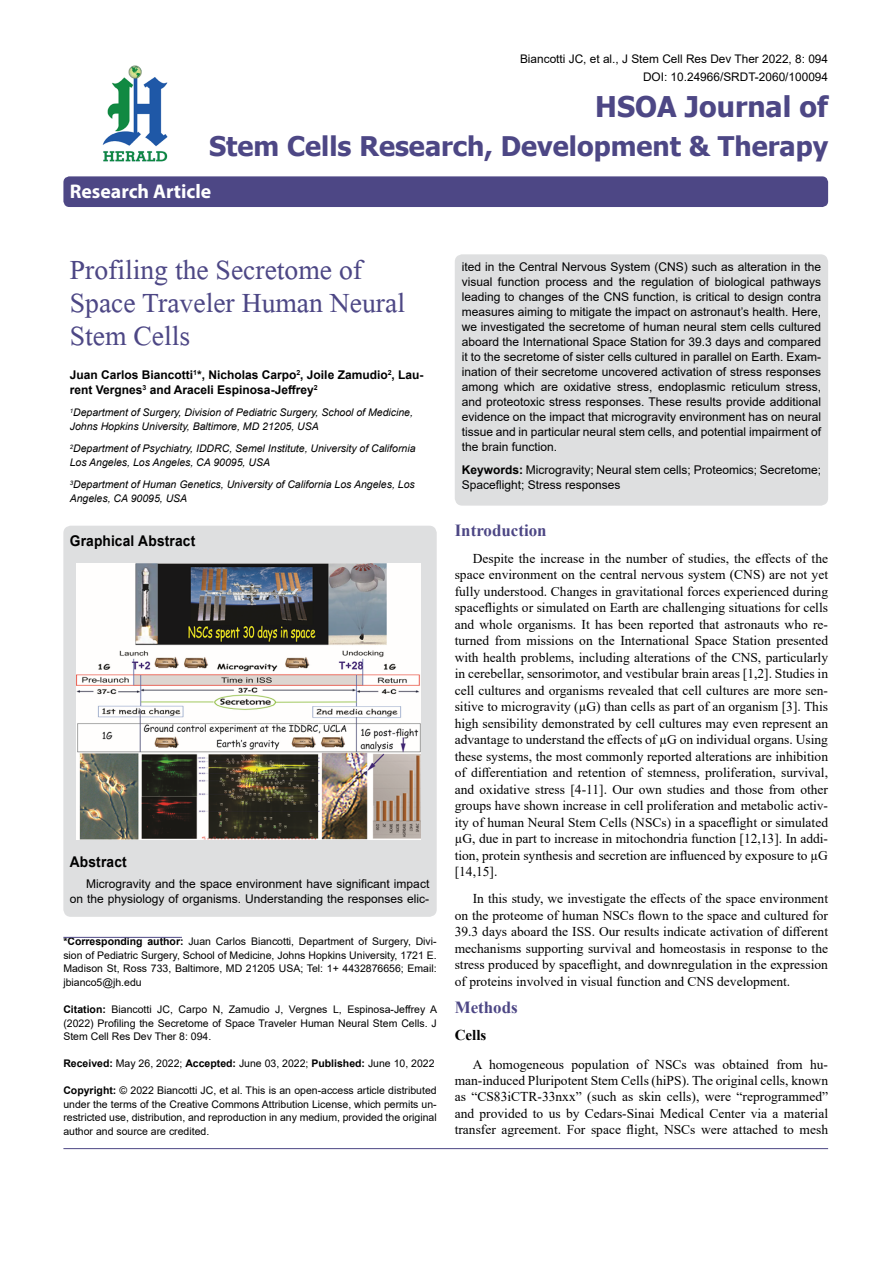
<style>
.page{position:relative;width:893px;height:1263px;background:#fff}
.page>*{position:absolute;margin:0;border:0;box-sizing:border-box;transform-origin:0 0}
.t1{font:41.25px/33px "Microsoft Himalaya";color:#4d4785}
.t2{font:700 28.5px "Tahoma";color:#4d4785}
.t3{font:700 27px "Tahoma";color:#4d4785}
.t4{font:700 19.8px "Myriad Hebrew";color:#fff}
.t5{font:700 16.95px "Times New Roman";color:#4d4785}
.t6{font:700 15px "Times New Roman";color:#000}
.t7{font:700 14.85px "Arial";letter-spacing:.01em;color:#000;scale:.93 1}
.t8{font:13.5px/16.5px "Times New Roman";color:#000;text-align:justify}
.t9{font:12px/15px "Arial";color:#000;text-align:right}
.t10{font:700 12px/15px "Arial";color:#000}
.t11{font:11.85px/18px "Arial";color:#000;text-align:right}
.t12{font:10.5px/13.5px "Arial";color:#000;text-align:justify}
.t13{font:italic 10.5px/13.5px "Arial";color:#000}
.s1{font-weight:700}
</style>
<div class="page">
<div style="left:63px;top:176px;width:765px;height:31px;background:#4d4785;border-radius:6px"></div>
<hr style="left:63px;top:937px;width:119px;height:1px;background:#4d4785">
<img style="left:102px;top:65px;width:66px;height:97px">
<hr style="left:63px;top:1148px;width:765px;height:1px;background:#4d4785">
<div style="left:63px;top:526px;width:374px;height:391px;background:#dedfe0;border-radius:7px"></div>
<img style="left:77px;top:563px;width:343px;height:276px">
<div style="left:455px;top:254px;width:373px;height:252px;background:#dedfe0;border-radius:8px"></div>
<p class="t11" style="left:520px;top:49px;width:310px">Biancotti JC, et al., J Stem Cell Res Dev Ther 2022, 8: 094<br>DOI: 10.24966/SRDT-2060/100094</p>
<h2 class="t2" style="left:595px;top:87px;width:234px">HSOA Journal of</h2>
<h3 class="t3" style="left:209px;top:128px;width:620px">Stem Cells Research, Development &amp; Therapy</h3>
<h3 class="t4" style="left:70px;top:180px;width:143px">Research Article</h3>
<h1 class="t1" style="left:70px;top:248px;width:337px">Profiling the Secretome of<br>Space Traveler Human Neural<br>Stem Cells</h1>
<p class="t10" style="left:70px;top:367px;width:355px">Juan Carlos Biancotti<sup>1</sup>*, Nicholas Carpo<sup>2</sup>, Joile Zamudio<sup>2</sup>, Lau&shy;rent Vergnes<sup>3</sup> and Araceli Espinosa-Jeffrey<sup>2</sup></p>
<p class="t13" style="left:70px;top:406px;width:345px"><sup>1</sup>Department of Surgery, Division of Pediatric Surgery, School of Medicine,<br>Johns Hopkins University, Baltimore, MD 21205, USA</p>
<p class="t13" style="left:70px;top:442px;width:347px"><sup>2</sup>Department of Psychiatry, IDDRC, Semel Institute, University of California<br>Los Angeles, Los Angeles, CA 90095, USA</p>
<p class="t13" style="left:70px;top:478px;width:347px"><sup>3</sup>Department of Human Genetics, University of California Los Angeles, Los<br>Angeles, CA 90095, USA</p>
<p class="t7" style="left:70px;top:531px;width:136px">Graphical Abstract</p>
<p class="t7" style="left:70px;top:852px;width:63px">Abstract</p>
<p class="t9" style="left:70px;top:876px;width:361px">Microgravity and the space environment have significant impact<br>on the physiology of organisms. Understanding the responses elic-</p>
<p class="t12" style="left:63px;top:935px;width:375px"><span class="s1">*Corresponding author:</span> Juan Carlos Biancotti, Department of Surgery, Divi&shy;sion of Pediatric Surgery, School of Medicine, Johns Hopkins University, 1721 E.<br>Madison St, Ross 733, Baltimore, MD 21205 USA; Tel: 1+ 4432876656; Email: jbianco5@jh.edu</p>
<p class="t12" style="left:63px;top:1002px;width:375px"><span class="s1">Citation:</span> Biancotti JC, Carpo N, Zamudio J, Vergnes L, Espinosa-Jeffrey A (2022) Profiling the Secretome of Space Traveler Human Neural Stem Cells. J Stem Cell Res Dev Ther 8: 094.</p>
<p class="t12" style="left:63px;top:1056px;width:373px"><span class="s1">Received:</span> May 26, 2022; <span class="s1">Accepted:</span> June 03, 2022; <span class="s1">Published:</span> June 10, 2022</p>
<p class="t12" style="left:63px;top:1083px;width:375px"><span class="s1">Copyright:</span> © 2022 Biancotti JC, et al. This is an open-access article distributed under the terms of the Creative Commons Attribution License, which permits un&shy;restricted use, distribution, and reproduction in any medium, provided the original author and source are credited.</p>
<p class="t9" style="left:462px;top:259px;width:361px;text-align:justify">ited in the Central Nervous System (CNS) such as alteration in the visual function process and the regulation of biological pathways leading to changes of the CNS function, is critical to design contra measures aiming to mitigate the impact on astronaut’s health. Here, we investigated the secretome of human neural stem cells cultured aboard the International Space Station for 39.3 days and compared it to the secretome of sister cells cultured in parallel on Earth. Exam&shy;ination of their secretome uncovered activation of stress responses among which are oxidative stress, endoplasmic reticulum stress, and proteotoxic stress responses. These results provide additional evidence on the impact that microgravity environment has on neural tissue and in particular neural stem cells, and potential impairment of the brain function.</p>
<p class="t9" style="left:462px;top:462px;width:361px;text-align:left"><span class="s1">Keywords:</span> Microgravity; Neural stem cells; Proteomics; Secretome;<br>Spaceflight; Stress responses</p>
<p class="t5" style="left:455px;top:518px;width:93px">Introduction</p>
<p class="t8" style="left:455px;top:550px;width:375px;text-indent:18px">Despite the increase in the number of studies, the effects of the space environment on the central nervous system (CNS) are not yet fully understood. Changes in gravitational forces experienced during spaceflights or simulated on Earth are challenging situations for cells and whole organisms. It has been reported that astronauts who re&shy;turned from missions on the International Space Station presented with health problems, including alterations of the CNS, particularly in cerebellar, sensorimotor, and vestibular brain areas [1,2]. Studies in cell cultures and organisms revealed that cell cultures are more sen&shy;sitive to microgravity (µG) than cells as part of an organism [3]. This high sensibility demonstrated by cell cultures may even represent an advantage to understand the effects of µG on individual organs. Using these systems, the most commonly reported alterations are inhibition of differentiation and retention of stemness, proliferation, survival, and oxidative stress [4-11]. Our own studies and those from other groups have shown increase in cell proliferation and metabolic activ&shy;ity of human Neural Stem Cells (NSCs) in a spaceflight or simulated µG, due in part to increase in mitochondria function [12,13]. In addi&shy;tion, protein synthesis and secretion are influenced by exposure to µG [14,15].</p>
<p class="t8" style="left:455px;top:890px;width:375px;text-indent:18px">In this study, we investigate the effects of the space environment on the proteome of human NSCs flown to the space and cultured for 39.3 days aboard the ISS. Our results indicate activation of different mechanisms supporting survival and homeostasis in response to the stress produced by spaceflight, and downregulation in the expression of proteins involved in visual function and CNS development.</p>
<p class="t5" style="left:455px;top:995px;width:65px">Methods</p>
<p class="t6" style="left:455px;top:1024px;width:33px">Cells</p>
<p class="t8" style="left:455px;top:1055px;width:375px;text-indent:18px">A homogeneous population of NSCs was obtained from hu&shy;man-induced Pluripotent Stem Cells (hiPS). The original cells, known as “CS83iCTR-33nxx” (such as skin cells), were “reprogrammed” and provided to us by Cedars-Sinai Medical Center via a material transfer agreement. For space flight, NSCs were attached to mesh</p>
</div>
